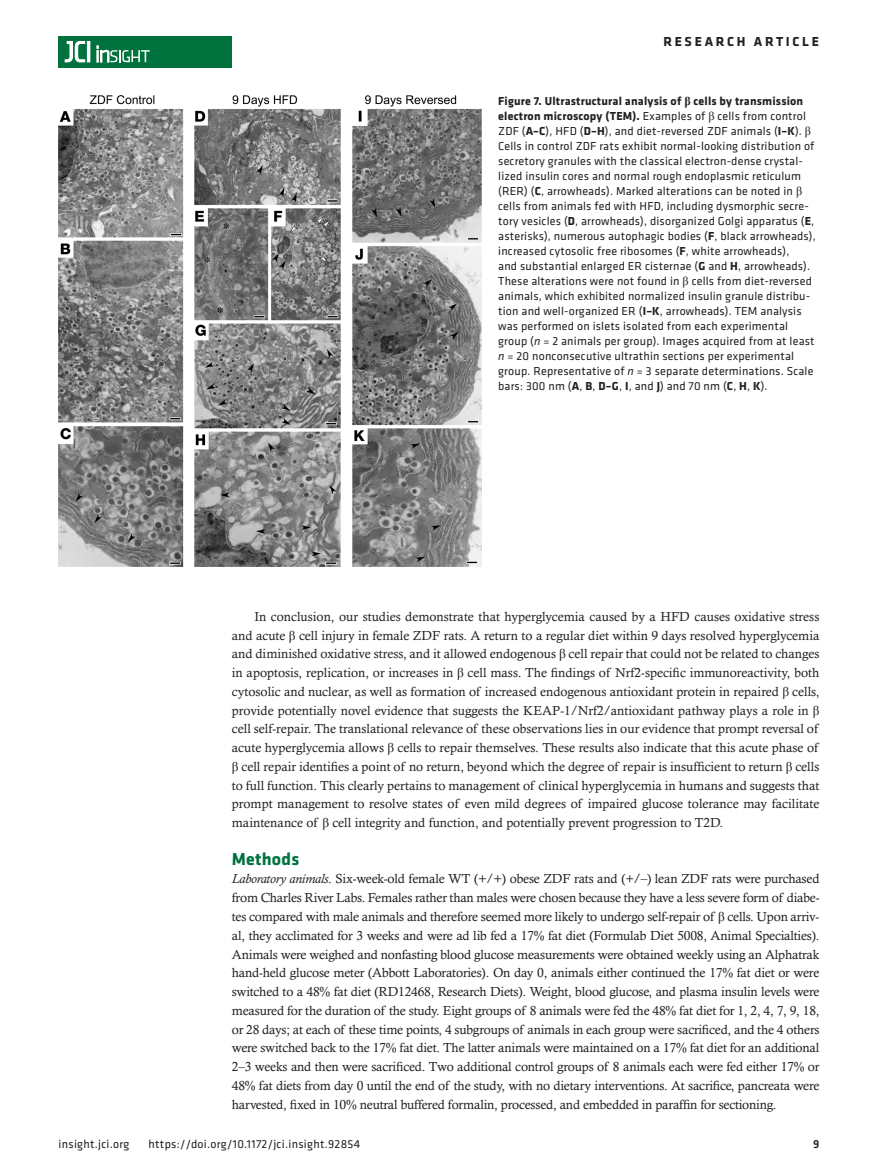
<style>
.page{position:relative;width:878px;height:1175px;background:#fff}
.page>*{position:absolute;margin:0;border:0;box-sizing:border-box;transform-origin:0 0}
.t1{font:700 18px "Klavika";letter-spacing:.01em;color:#00723e}
.t2{font:700 13.5px "Klavika Basic";letter-spacing:.2em;color:#231f20}
.t3{font:13.2px/18.8px "Calisto MT Std";letter-spacing:-.015em;color:#231f20;text-align:justify}
.t4{font:12px/15px "Klavika Basic";letter-spacing:.015em;color:#231f20}
.t5{font:500 12px "Klavika Basic";color:#231f20}
.s1{font-weight:700}
.s2{font-family:"Times New Roman";font-weight:700}
.s3{font-family:"Times New Roman"}
.s4{font-style:italic}
</style>
<div class="page">
<div style="left:59px;top:36px;width:173px;height:31px;background:#00723e"></div>
<hr style="left:87px;top:41px;width:3px;height:21px;background:#fff">
<svg style="left:64px;top:41px;width:21px;height:22px"></svg>
<svg style="left:97px;top:46px;width:53px;height:16px"></svg>
<img style="left:59px;top:96px;width:422px;height:470px">
<p class="t2" style="left:663px;top:32px;width:157px">RESEARCH ARTICLE</p>
<p class="t4" style="left:498px;top:93px;width:319px"><span class="s1">Figure 7. Ultrastructural analysis of</span> <span class="s2">β</span> <span class="s1">cells by transmission electron microscopy (TEM).</span> Examples of <span class="s3">β</span> cells from control ZDF (<span class="s1">A–C</span>), HFD (<span class="s1">D–H</span>), and diet-reversed ZDF animals (<span class="s1">I–K</span>). <span class="s3">β </span>Cells in control ZDF rats exhibit normal-looking distribution of secretory granules with the classical electron-dense crystal&shy;lized insulin cores and normal rough endoplasmic reticulum (RER) (<span class="s1">C</span>, arrowheads). Marked alterations can be noted in <span class="s3">β </span>cells from animals fed with HFD, including dysmorphic secre&shy;tory vesicles (<span class="s1">D</span>, arrowheads), disorganized Golgi apparatus (<span class="s1">E</span>, asterisks), numerous autophagic bodies (<span class="s1">F</span>, black arrowheads), increased cytosolic free ribosomes (<span class="s1">F</span>, white arrowheads),<br>and substantial enlarged ER cisternae (<span class="s1">G</span> and <span class="s1">H</span>, arrowheads).<br>These alterations were not found in <span class="s3">β</span> cells from diet-reversed animals, which exhibited normalized insulin granule distribu&shy;tion and well-organized ER (<span class="s1">I–K</span>, arrowheads). TEM analysis was performed on islets isolated from each experimental group (<span class="s4">n</span> = 2 animals per group). Images acquired from at least <span class="s4">n</span> = 20 nonconsecutive ultrathin sections per experimental group. Representative of <span class="s4">n</span> = 3 separate determinations. Scale bars: 300 nm (<span class="s1">A</span>, <span class="s1">B</span>, <span class="s1">D–G</span>, <span class="s1">I</span>, and <span class="s1">J</span>) and 70 nm (<span class="s1">C</span>, <span class="s1">H</span>, <span class="s1">K</span>).</p>
<p class="t3" style="left:232px;top:607px;width:589px;text-indent:22px">In conclusion, our studies demonstrate that hyperglycemia caused by a HFD causes oxidative stress and acute <span class="s3">β</span> cell injury in female ZDF rats. A return to a regular diet within 9 days resolved hyperglycemia and diminished oxidative stress, and it allowed endogenous <span class="s3">β</span> cell repair that could not be related to changes in apoptosis, replication, or increases in <span class="s3">β</span> cell mass. The findings of Nrf2-specific immunoreactivity, both cytosolic and nuclear, as well as formation of increased endogenous antioxidant protein in repaired <span class="s3">β</span> cells, provide potentially novel evidence that suggests the KEAP-1/Nrf2/antioxidant pathway plays a role in <span class="s3">β </span>cell self-repair. The translational relevance of these observations lies in our evidence that prompt reversal of acute hyperglycemia allows <span class="s3">β</span> cells to repair themselves. These results also indicate that this acute phase of <span class="s3">β</span> cell repair identifies a point of no return, beyond which the degree of repair is insufficient to return <span class="s3">β</span> cells to full function. This clearly pertains to management of clinical hyperglycemia in humans and suggests that prompt management to resolve states of even mild degrees of impaired glucose tolerance may facilitate maintenance of <span class="s3">β</span> cell integrity and function, and potentially prevent progression to T2D.</p>
<h1 class="t1" style="left:232px;top:845px;width:69px">Methods</h1>
<p class="t3" style="left:232px;top:869px;width:589px"><span class="s4">Laboratory animals</span>. Six-week-old female WT (+/+) obese ZDF rats and (+/–) lean ZDF rats were purchased from Charles River Labs. Females rather than males were chosen because they have a less severe form of diabe&shy;tes compared with male animals and therefore seemed more likely to undergo self-repair of <span class="s3">β</span> cells. Upon arriv&shy;al, they acclimated for 3 weeks and were ad lib fed a 17% fat diet (Formulab Diet 5008, Animal Specialties).<br>Animals were weighed and nonfasting blood glucose measurements were obtained weekly using an Alphatrak hand-held glucose meter (Abbott Laboratories). On day 0, animals either continued the 17% fat diet or were switched to a 48% fat diet (RD12468, Research Diets). Weight, blood glucose, and plasma insulin levels were measured for the duration of the study. Eight groups of 8 animals were fed the 48% fat diet for 1, 2, 4, 7, 9, 18, or 28 days; at each of these time points, 4 subgroups of animals in each group were sacrificed, and the 4 others were switched back to the 17% fat diet. The latter animals were maintained on a 17% fat diet for an additional 2–3 weeks and then were sacrificed. Two additional control groups of 8 animals each were fed either 17% or 48% fat diets from day 0 until the end of the study, with no dietary interventions. At sacrifice, pancreata were harvested, fixed in 10% neutral buffered formalin, processed, and embedded in paraffin for sectioning.</p>
<p class="t4" style="left:58px;top:1135px;width:72px">insight.jci.org</p>
<p class="t4" style="left:148px;top:1135px;width:213px">https://doi.org/10.1172/jci.insight.92854</p>
<p class="t5" style="left:813px;top:1135px;width:8px">9</p>
</div>
